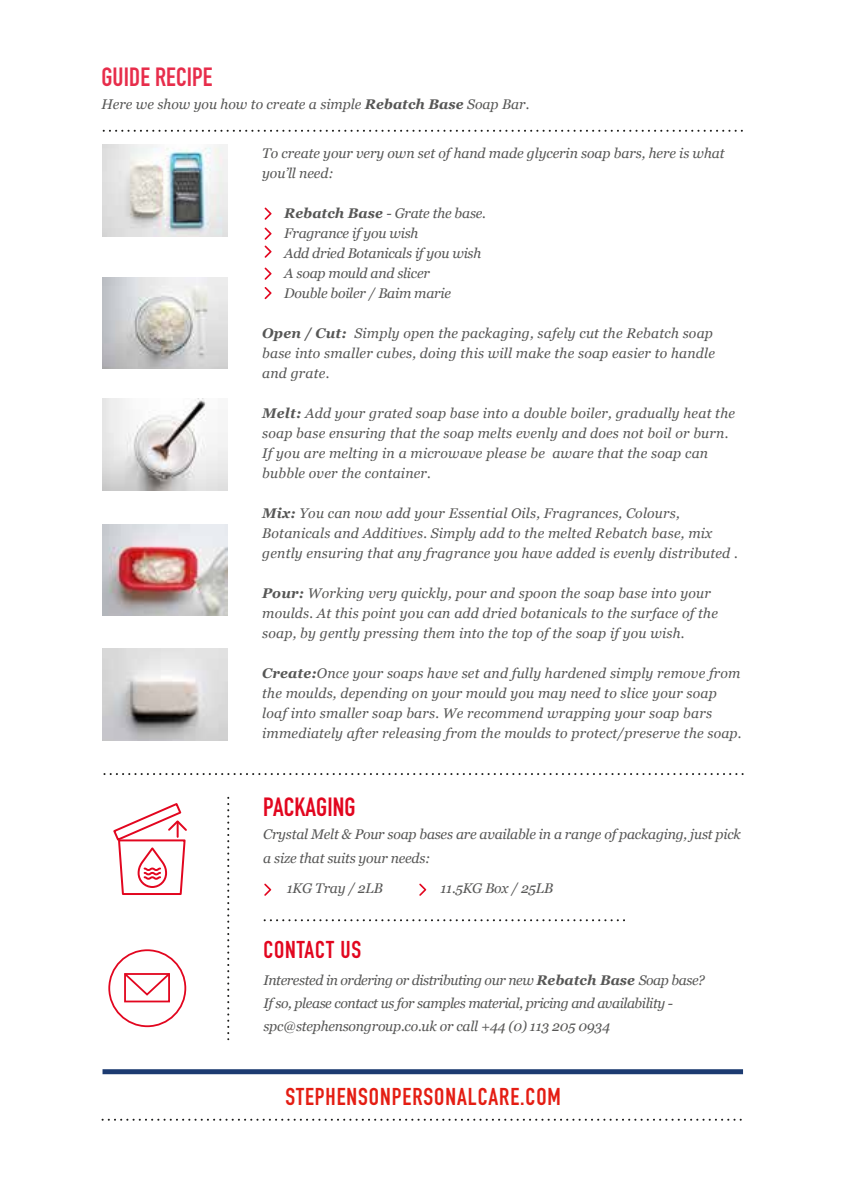
<style>
.page{position:relative;width:844px;height:1192px;background:#fff}
.page>*{position:absolute;margin:0;border:0;box-sizing:border-box;transform-origin:0 0}
.t1{font:26px "DIN Engschrift Alternate";letter-spacing:.005em;color:#e72d4b}
.t2{font:26px "DIN Engschrift Alternate";letter-spacing:.005em;color:#e2061f}
.t3{font:24px "DIN Engschrift";letter-spacing:.04em;color:#e41d13}
.t4{font:24px "DIN Engschrift";letter-spacing:.04em;color:#e2061f}
.t5{font:italic 14px/20px "Georgia";letter-spacing:.015em;color:#575756}
.t6{font:italic 14px/20px "Georgia";letter-spacing:-.015em;color:#575756}
.t7{font:italic 14px/23.2px "Georgia";letter-spacing:-.03em;color:#575756}
.t8{font:italic 14px/20px "Georgia";letter-spacing:-.005em;color:#575756}
.s1{font-weight:700}
</style>
<div class="page">
<svg style="left:102px;top:130px;width:639px;height:2px"></svg>
<img style="left:102px;top:277px;width:126px;height:92px">
<img style="left:102px;top:524px;width:125px;height:92px">
<img style="left:102px;top:649px;width:125px;height:91px">
<img style="left:102px;top:145px;width:126px;height:91px">
<img style="left:102px;top:399px;width:126px;height:91px">
<div style="left:102px;top:1069px;width:640px;height:5px;background:#1c3b71"></div>
<svg style="left:102px;top:1119px;width:640px;height:2px"></svg>
<svg style="left:227px;top:798px;width:2px;height:241px"></svg>
<svg style="left:103px;top:773px;width:639px;height:2px"></svg>
<svg style="left:264px;top:919px;width:360px;height:2px"></svg>
<svg style="left:264px;top:884px;width:7px;height:12px"></svg>
<svg style="left:419px;top:884px;width:7px;height:12px"></svg>
<div style="left:108px;top:949px;width:78px;height:78px;border:2px solid #e2061f;border-radius:50%"></div>
<div style="left:124px;top:973px;width:46px;height:29px;border:2px solid #e2061f"></div>
<svg style="left:124px;top:973px;width:46px;height:24px"></svg>
<svg style="left:113px;top:803px;width:74px;height:92px"></svg>
<svg style="left:264px;top:208px;width:7px;height:12px"></svg>
<svg style="left:264px;top:228px;width:7px;height:12px"></svg>
<svg style="left:264px;top:246px;width:7px;height:12px"></svg>
<svg style="left:264px;top:268px;width:7px;height:12px"></svg>
<svg style="left:264px;top:287px;width:7px;height:12px"></svg>
<h1 class="t1" style="left:101px;top:61px;width:112px">GUIDE RECIPE</h1>
<p class="t5" style="left:101px;top:94px;width:429px">Here we show you how to create a simple <span class="s1">Rebatch Base</span> Soap Bar.</p>
<p class="t8" style="left:262px;top:143px;width:464px">To create your very own set of hand made glycerin soap bars, here is what you’ll need:</p>
<p class="t6" style="left:284px;top:203px;width:203px"><span class="s1">Rebatch Base</span> - Grate the base.<br>Fragrance if you wish<br>Add dried Botanicals if you wish<br>A soap mould and slicer<br>Double boiler / Baim marie</p>
<p class="t5" style="left:262px;top:323px;width:454px"><span class="s1">Open / Cut:</span> Simply open the packaging, safely cut the Rebatch soap base into smaller cubes, doing this will make the soap easier to handle and grate.</p>
<p class="t5" style="left:262px;top:403px;width:474px"><span class="s1">Melt:</span> Add your grated soap base into a double boiler, gradually heat the soap base ensuring that the soap melts evenly and does not boil or burn.<br>If you are melting in a microwave please be aware that the soap can bubble over the container.</p>
<p class="t5" style="left:262px;top:503px;width:477px"><span class="s1">Mix:</span> You can now add your Essential Oils, Fragrances, Colours,<br>Botanicals and Additives. Simply add to the melted Rebatch base, mix gently ensuring that any fragrance you have added is evenly distributed .</p>
<p class="t5" style="left:262px;top:583px;width:457px"><span class="s1">Pour:</span> Working very quickly, pour and spoon the soap base into your moulds. At this point you can add dried botanicals to the surface of the soap, by gently pressing them into the top of the soap if you wish.</p>
<p class="t5" style="left:262px;top:663px;width:481px"><span class="s1">Create:</span>Once your soaps have set and fully hardened simply remove from the moulds, depending on your mould you may need to slice your soap loaf into smaller soap bars. We recommend wrapping your soap bars immediately after releasing from the moulds to protect/preserve the soap.</p>
<h1 class="t2" style="left:263px;top:792px;width:94px">PACKAGING</h1>
<p class="t6" style="left:263px;top:823px;width:479px;line-height:23.2px">Crystal Melt &amp; Pour soap bases are available in a range of packaging, just pick a size that suits your needs:</p>
<p class="t6" style="left:287px;top:878px;width:98px">1KG Tray / 2LB</p>
<p class="t6" style="left:440px;top:878px;width:114px">11.5KG Box / 25LB</p>
<h2 class="t4" style="left:263px;top:935px;width:99px">CONTACT US</h2>
<p class="t7" style="left:263px;top:968px;width:443px">Interested in ordering or distributing our new <span class="s1">Rebatch Base</span> Soap base?<br>If so, please contact us for samples material, pricing and availability - spc@stephensongroup.co.uk or call +44 (0) 113 205 0934</p>
<h2 class="t3" style="left:285px;top:1082px;width:277px">STEPHENSONPERSONALCARE.COM</h2>
</div>
